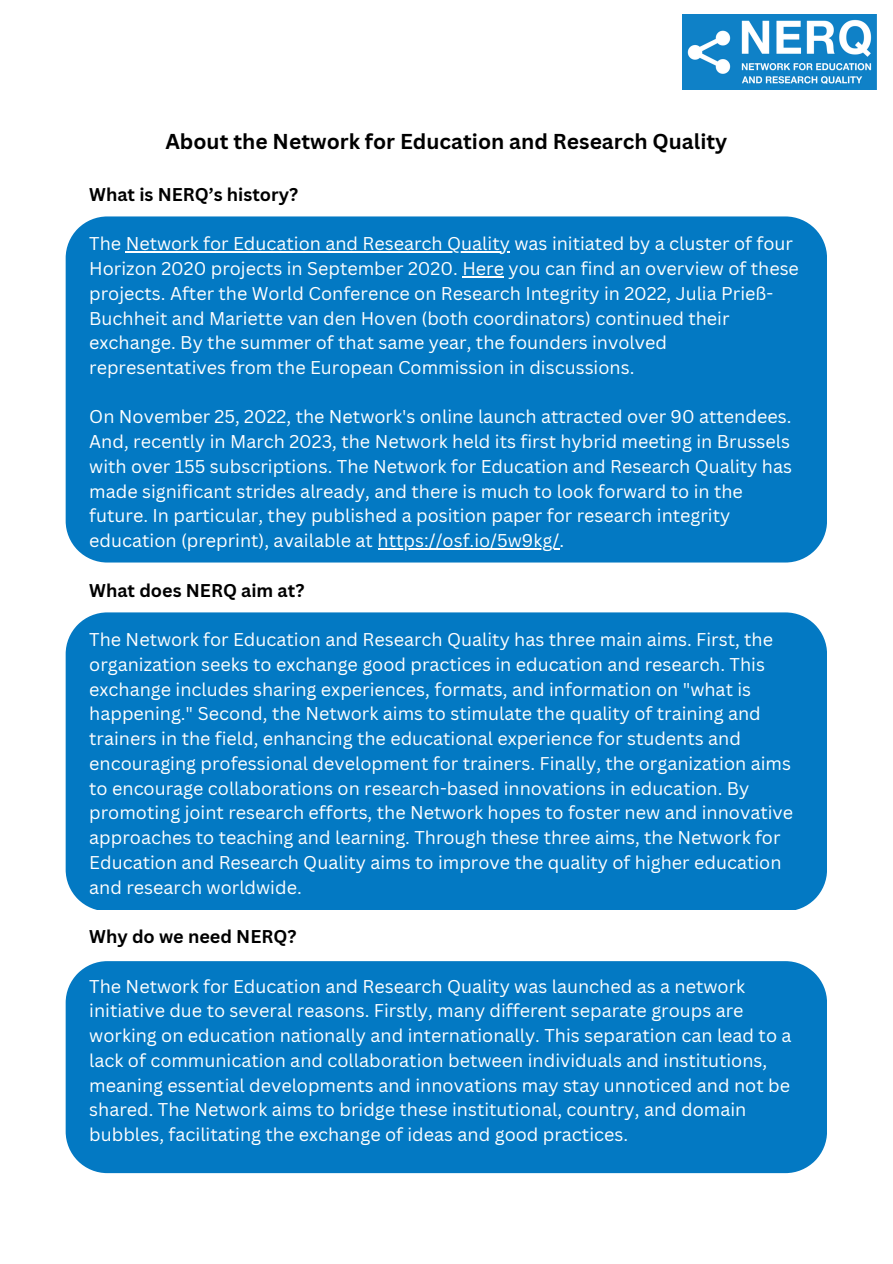
<style>
.page{position:relative;width:893px;height:1264px;background:#fff}
.page>*{position:absolute;margin:0;border:0;box-sizing:border-box;transform-origin:0 0}
.t1{font:700 21px "Canva Sans";color:#000}
.t2{font:18px/24.8px "Canva Sans";color:#fff}
.t3{font:700 18px "Canva Sans";color:#000}
</style>
<div class="page">
<div style="left:66px;top:216px;width:761px;height:346px;background:#0379c3"></div>
<div style="left:66px;top:612px;width:761px;height:297px;background:#0379c3"></div>
<div style="left:66px;top:961px;width:761px;height:212px;background:#0379c3"></div>
<hr style="left:126px;top:251px;width:384px;height:1px;background:#fff">
<hr style="left:462px;top:276px;width:42px;height:1px;background:#fff">
<hr style="left:377px;top:548px;width:182px;height:1px;background:#fff">
<img style="left:682px;top:15px;width:194px;height:74px">
<p class="t1" style="left:165px;top:127px;width:563px">About the Network for Education and Research Quality</p>
<p class="t3" style="left:89px;top:181px;width:210px">What is NERQ’s history?</p>
<p class="t2" style="left:89px;top:231px;width:711px">The Network for Education and Research Quality was initiated by a cluster of four Horizon 2020 projects in September 2020. Here you can find an overview of these projects. After the World Conference on Research Integrity in 2022, Julia Prieß-Buchheit and Mariette van den Hoven (both coordinators) continued their exchange. By the summer of that same year, the founders involved representatives from the European Commission in discussions.</p>
<p class="t2" style="left:89px;top:404px;width:704px">On November 25, 2022, the Network's online launch attracted over 90 attendees.<br>And, recently in March 2023, the Network held its first hybrid meeting in Brussels with over 155 subscriptions. The Network for Education and Research Quality has made significant strides already, and there is much to look forward to in the future. In particular, they published a position paper for research integrity education (preprint), available at https://osf.io/5w9kg/.</p>
<p class="t3" style="left:89px;top:577px;width:217px">What does NERQ aim at?</p>
<p class="t2" style="left:89px;top:626px;width:705px">The Network for Education and Research Quality has three main aims. First, the organization seeks to exchange good practices in education and research. This exchange includes sharing experiences, formats, and information on "what is happening." Second, the Network aims to stimulate the quality of training and trainers in the field, enhancing the educational experience for students and encouraging professional development for trainers. Finally, the organization aims to encourage collaborations on research-based innovations in education. By promoting joint research efforts, the Network hopes to foster new and innovative approaches to teaching and learning. Through these three aims, the Network for Education and Research Quality aims to improve the quality of higher education and research worldwide.</p>
<p class="t3" style="left:89px;top:923px;width:209px">Why do we need NERQ?</p>
<p class="t2" style="left:89px;top:973px;width:703px">The Network for Education and Research Quality was launched as a network initiative due to several reasons. Firstly, many different separate groups are working on education nationally and internationally. This separation can lead to a lack of communication and collaboration between individuals and institutions, meaning essential developments and innovations may stay unnoticed and not be shared. The Network aims to bridge these institutional, country, and domain bubbles, facilitating the exchange of ideas and good practices.</p>
</div>
